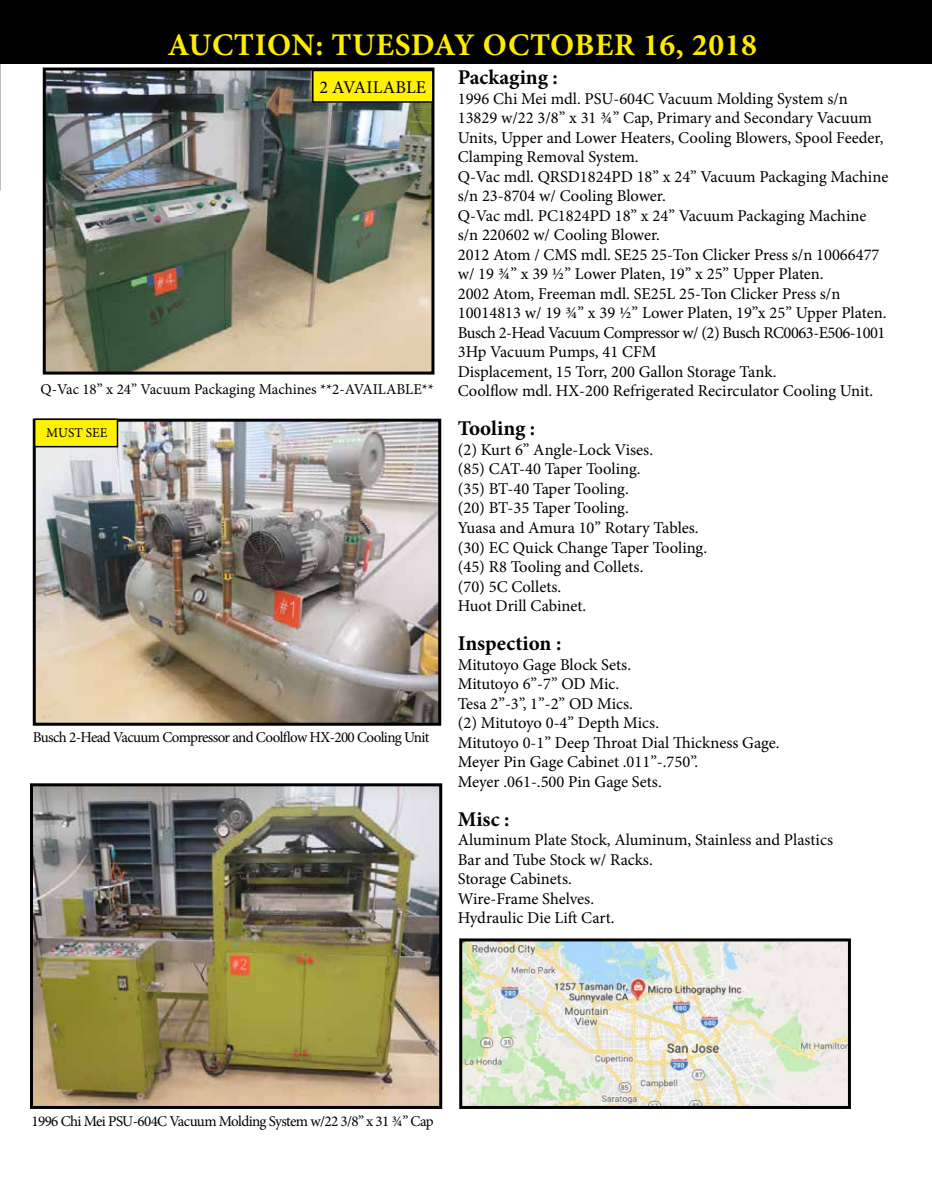
<style>
.page{position:relative;width:932px;height:1202px;background:#fff}
.page>*{position:absolute;margin:0;border:0;box-sizing:border-box;transform-origin:0 0}
.t1{font:700 31.5px "Minion Pro";letter-spacing:.02em;color:#fdeb00}
.t2{font:700 21px "Minion Pro";color:#000}
.t3{font:18px "Minion Pro";letter-spacing:.01em;color:#000}
.t4{font:16.5px/19.5px "Minion Pro";color:#000}
.t5{font:15px "Minion Pro";letter-spacing:-.04em;color:#000}
.t6{font:15px "Minion Pro";color:#000}
.t7{font:13.5px "Minion Pro";color:#000}
</style>
<div class="page">
<div style="left:0;top:0;width:932px;height:63px;background:#000"></div>
<img style="left:37px;top:422px;width:400px;height:299px">
<div style="left:33px;top:418px;width:408px;height:307px;border:3px solid #000"></div>
<img style="left:47px;top:72px;width:383px;height:298px">
<div style="left:43px;top:68px;width:391px;height:306px;border:3px solid #000"></div>
<img style="left:463px;top:942px;width:383px;height:162px">
<div style="left:459px;top:938px;width:391px;height:170px;border:3px solid #000"></div>
<div style="left:34px;top:418px;width:84px;height:29px;background:#fff200;border:2px solid #000"></div>
<div style="left:313px;top:70px;width:120px;height:32px;background:#fff200"></div>
<div style="left:312px;top:70px;width:121px;height:33px;border:2px solid #000"></div>
<img style="left:34px;top:787px;width:404px;height:317px">
<div style="left:30px;top:783px;width:412px;height:325px;border:3px solid #000"></div>
<h1 class="t1" style="left:167px;top:23px;width:591px">AUCTION: TUESDAY OCTOBER 16, 2018</h1>
<p class="t2" style="left:458px;top:63px;width:102px">Packaging :</p>
<p class="t4" style="left:458px;top:89px;width:432px">1996 Chi Mei mdl. PSU-604C Vacuum Molding System s/n 13829 w/22 3/8” x 31 ¾” Cap, Primary and Secondary Vacuum Units, Upper and Lower Heaters, Cooling Blowers, Spool Feeder, Clamping Removal System.<br>Q-Vac mdl. QRSD1824PD 18” x 24” Vacuum Packaging Machine s/n 23-8704 w/ Cooling Blower.<br>Q-Vac mdl. PC1824PD 18” x 24” Vacuum Packaging Machine s/n 220602 w/ Cooling Blower.<br>2012 Atom / CMS mdl. SE25 25-Ton Clicker Press s/n 10066477 w/ 19 ¾” x 39 ½” Lower Platen, 19” x 25” Upper Platen.<br>2002 Atom, Freeman mdl. SE25L 25-Ton Clicker Press s/n 10014813 w/ 19 ¾” x 39 ½” Lower Platen, 19”x 25” Upper Platen.<br>Busch 2-Head Vacuum Compressor w/ (2) Busch RC0063-E506-1001<br>3Hp Vacuum Pumps, 41 CFM<br>Displacement, 15 Torr, 200 Gallon Storage Tank.<br>Coolflow mdl. HX-200 Refrigerated Recirculator Cooling Unit.</p>
<p class="t2" style="left:458px;top:414px;width:79px">Tooling :</p>
<p class="t4" style="left:458px;top:440px;width:251px">(2) Kurt 6” Angle-Lock Vises.<br>(85) CAT-40 Taper Tooling.<br>(35) BT-40 Taper Tooling.<br>(20) BT-35 Taper Tooling.<br>Yuasa and Amura 10” Rotary Tables. (30) EC Quick Change Taper Tooling. (45) R8 Tooling and Collets.<br>(70) 5C Collets.<br>Huot Drill Cabinet.</p>
<p class="t2" style="left:458px;top:628px;width:105px">Inspection :</p>
<p class="t4" style="left:458px;top:654px;width:323px">Mitutoyo Gage Block Sets.<br>Mitutoyo 6”-7” OD Mic.<br>Tesa 2”-3”, 1”-2” OD Mics.<br>(2) Mitutoyo 0-4” Depth Mics.<br>Mitutoyo 0-1” Deep Throat Dial Thickness Gage.<br>Meyer Pin Gage Cabinet .011”-.750”.<br>Meyer .061-.500 Pin Gage Sets.</p>
<p class="t2" style="left:458px;top:804px;width:53px">Misc :</p>
<p class="t4" style="left:458px;top:830px;width:377px">Aluminum Plate Stock, Aluminum, Stainless and Plastics<br>Bar and Tube Stock w/ Racks.<br>Storage Cabinets.<br>Wire-Frame Shelves.<br>Hydraulic Die Lift Cart.</p>
<p class="t3" style="left:319px;top:75px;width:108px">2 AVAILABLE</p>
<p class="t6" style="left:40px;top:379px;width:395px">Q-Vac 18” x 24” Vacuum Packaging Machines **2-AVAILABLE**</p>
<p class="t7" style="left:46px;top:424px;width:63px">MUST SEE</p>
<p class="t5" style="left:33px;top:727px;width:398px">Busch 2-Head Vacuum Compressor and Coolflow HX-200 Cooling Unit</p>
<p class="t5" style="left:32px;top:1111px;width:403px">1996 Chi Mei PSU-604C Vacuum Molding System w/22 3/8” x 31 ¾” Cap</p>
</div>
